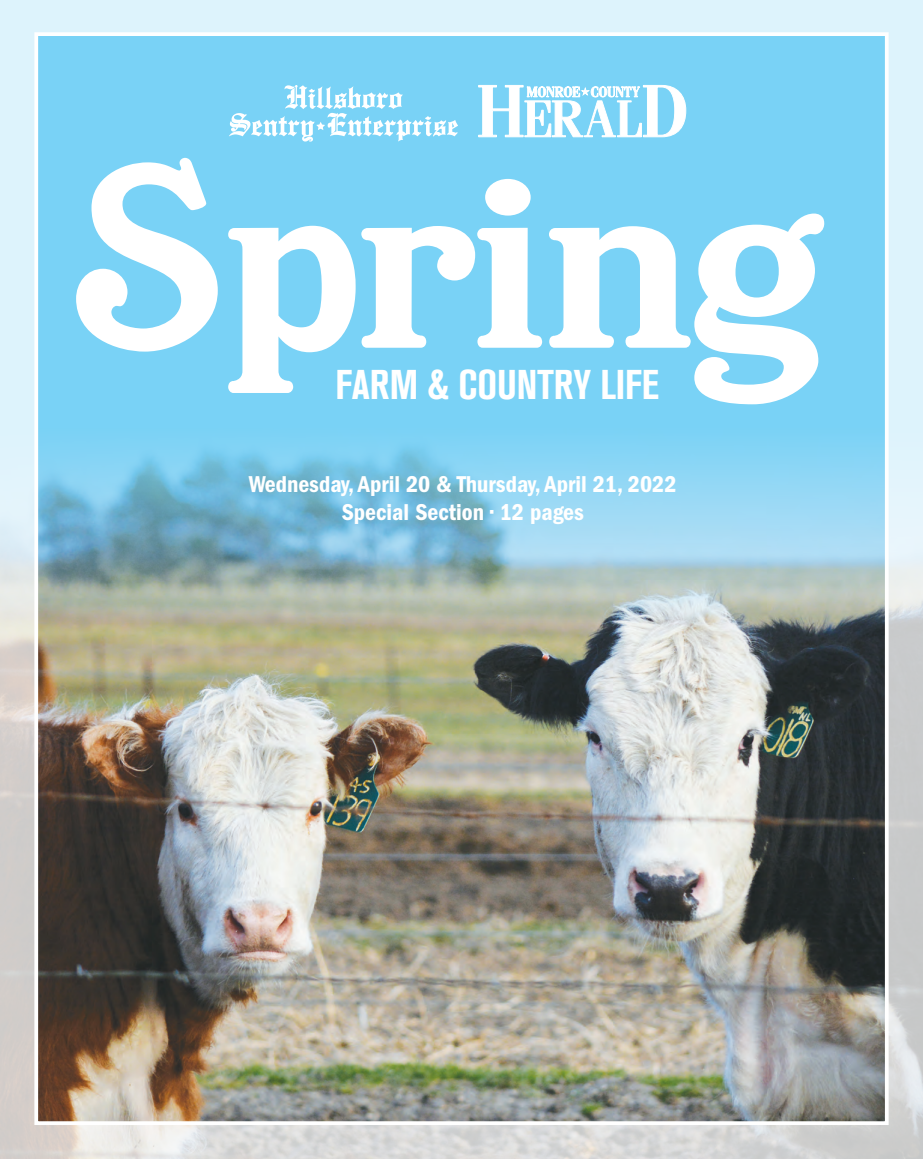
<style>
.page{position:relative;width:923px;height:1159px;background:#fff}
.page>*{position:absolute;margin:0;border:0;box-sizing:border-box;transform-origin:0 0}
.t1{font:226.25px "Buena Park JF";color:#fff}
.t2{font:700 condensed 41.25px "Akzidenz Grotesk BQ";color:#fff}
.t3{font:23.75px "ITC Franklin Gothic Std Dm Cd";color:#fff}
</style>
<div class="page">
<img style="left:0;top:0;width:922px;height:1159px">
<p class="t1" style="left:71px;top:102px;width:756px">Spring</p>
<p class="t2" style="left:335px;top:361px;width:325px">FARM &amp; COUNTRY LIFE</p>
<p class="t3" style="left:249px;top:470px;width:429px">Wednesday, April 20 &amp; Thursday, April 21, 2022</p>
<p class="t3" style="left:342px;top:499px;width:243px">Special Section • 12 pages</p>
</div>
